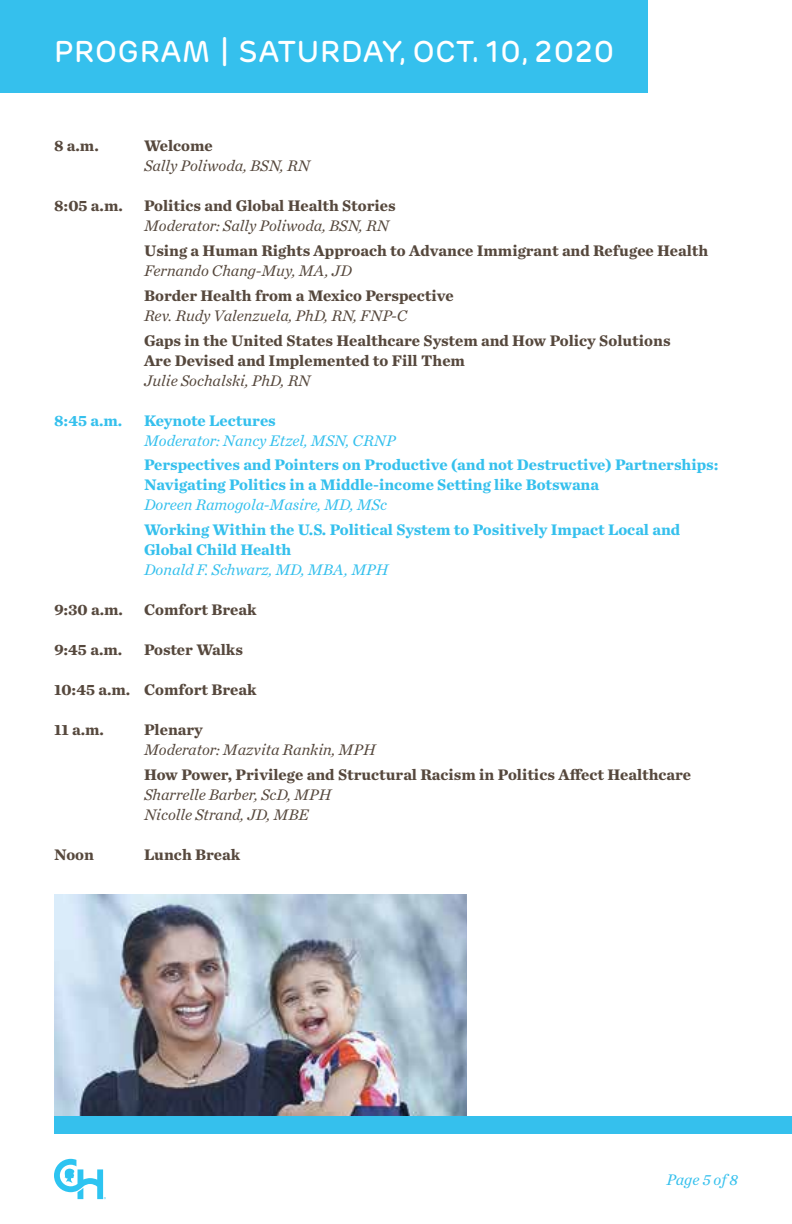
<style>
.page{position:relative;width:792px;height:1224px;background:#fff}
.page>*{position:absolute;margin:0;border:0;box-sizing:border-box;transform-origin:0 0}
.t1{font:500 30px "Rubrik New";letter-spacing:.025em;color:#fff}
.t2{font:700 16px/20px "Chronicle Text G1";color:#56483d}
.t3{font:700 16px/20px "Chronicle Text G1";color:#35c0ed}
.t4{font:italic 16px/20px "Chronicle Text G1";color:#56483d}
.t5{font:italic 16px "Chronicle Text G1";color:#35c0ed}
</style>
<div class="page">
<div style="left:54px;top:1116px;width:738px;height:18px;background:#35c0ed"></div>
<svg style="left:54px;top:1159px;width:52px;height:40px"></svg>
<img style="left:54px;top:894px;width:413px;height:222px">
<div style="left:0;top:0;width:648px;height:92px;background:#35c0ed"></div>
<h1 class="t1" style="left:54px;top:34px;width:562px">PROGRAM | SATURDAY, OCT. 10, 2020</h1>
<p class="t2" style="left:54px;top:135px;width:46px">8 a.m.</p>
<p class="t2" style="left:144px;top:135px;width:70px">Welcome</p>
<p class="t4" style="left:144px;top:155px;width:168px">Sally Poliwoda, BSN, RN</p>
<p class="t2" style="left:54px;top:195px;width:70px">8:05 a.m.</p>
<p class="t2" style="left:144px;top:195px;width:253px">Politics and Global Health Stories</p>
<p class="t4" style="left:144px;top:215px;width:247px">Moderator: Sally Poliwoda, BSN, RN</p>
<p class="t2" style="left:144px;top:240px;width:566px">Using a Human Rights Approach to Advance Immigrant and Refugee Health</p>
<p class="t4" style="left:144px;top:260px;width:210px">Fernando Chang-Muy, MA, JD</p>
<p class="t2" style="left:144px;top:285px;width:311px">Border Health from a Mexico Perspective</p>
<p class="t4" style="left:144px;top:305px;width:265px">Rev. Rudy Valenzuela, PhD, RN, FNP-C</p>
<p class="t2" style="left:144px;top:330px;width:528px">Gaps in the United States Healthcare System and How Policy Solutions<br>Are Devised and Implemented to Fill Them</p>
<p class="t4" style="left:144px;top:370px;width:168px">Julie Sochalski, PhD, RN</p>
<p class="t3" style="left:54px;top:410px;width:70px">8:45 a.m.</p>
<p class="t3" style="left:144px;top:410px;width:133px">Keynote Lectures</p>
<p class="t5" style="left:144px;top:429px;width:253px">Moderator: Nancy Etzel, MSN, CRNP</p>
<p class="t3" style="left:144px;top:454px;width:576px">Perspectives and Pointers on Productive (and not Destructive) Partnerships:<br>Navigating Politics in a Middle-income Setting like Botswana</p>
<p class="t5" style="left:144px;top:493px;width:245px">Doreen Ramogola-Masire, MD, MSc</p>
<p class="t3" style="left:144px;top:518px;width:538px">Working Within the U.S. Political System to Positively Impact Local and<br>Global Child Health</p>
<p class="t5" style="left:144px;top:557px;width:246px">Donald F. Schwarz, MD, MBA, MPH</p>
<p class="t2" style="left:54px;top:598px;width:71px">9:30 a.m.</p>
<p class="t2" style="left:144px;top:598px;width:114px">Comfort Break</p>
<p class="t2" style="left:54px;top:638px;width:70px">9:45 a.m.</p>
<p class="t2" style="left:144px;top:638px;width:100px">Poster Walks</p>
<p class="t2" style="left:54px;top:678px;width:204px">10:45 a.m. Comfort Break</p>
<p class="t2" style="left:54px;top:718px;width:52px">11 a.m.</p>
<p class="t2" style="left:144px;top:718px;width:60px">Plenary</p>
<p class="t4" style="left:144px;top:738px;width:233px">Moderator: Mazvita Rankin, MPH</p>
<p class="t2" style="left:144px;top:764px;width:549px">How Power, Privilege and Structural Racism in Politics Affect Healthcare</p>
<p class="t4" style="left:144px;top:784px;width:189px">Sharrelle Barber, ScD, MPH<br>Nicolle Strand, JD, MBE</p>
<p class="t2" style="left:54px;top:844px;width:42px">Noon</p>
<p class="t2" style="left:144px;top:844px;width:98px">Lunch Break</p>
<p class="t5" style="left:667px;top:1168px;width:73px">Page 5 of 8</p>
</div>
